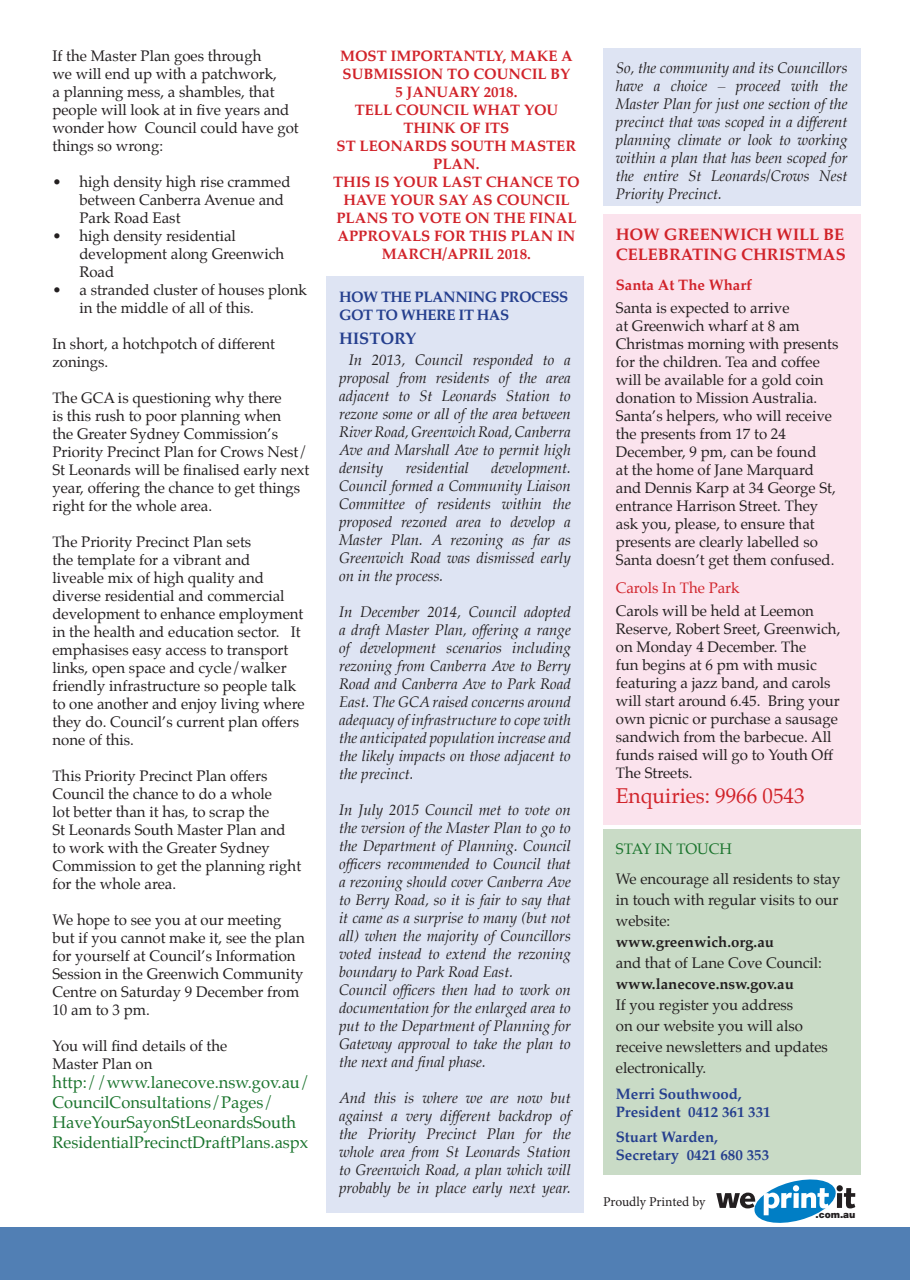
<style>
.page{position:relative;width:910px;height:1280px;background:#fff}
.page>*{position:absolute;margin:0;border:0;box-sizing:border-box;transform-origin:0 0}
.t1{font:21px "Palatino";color:#d1232a}
.t2{font:16.5px/19.8px "Palatino";color:#1a742d}
.t3{font:700 16.5px/19.8px "Palatino";color:#d1232a}
.t4{font:700 16.5px "Palatino";color:#253f8e}
.t5{font:15px/18px "Palatino";color:#231f20}
.t6{font:italic 15px/18px "Palatino";color:#231f20;text-align:justify}
.t7{font:700 15px/18px "Palatino";color:#d1232a;text-align:center}
.t8{font:700 15px/18px "Palatino";color:#253f8e}
.t9{font:700 15px "Palatino";color:#231f20}
.t10{font:700 15px/18px "Palatino";letter-spacing:-.03em;color:#253f8e}
.t11{font:15px "Palatino";color:#d1232a}
.t12{font:15px "Palatino";color:#1a742d}
.t13{font:13.5px "Minion Pro";letter-spacing:-.005em;color:#231f20}
.t14{font:900 9.6px "Helvetica Neue";color:#231f20}
</style>
<div class="page">
<div style="left:0;top:1228px;width:910px;height:52px;background:#517fb4"></div>
<div style="left:326px;top:276px;width:258px;height:937px;background:#dee4f3"></div>
<div style="left:603px;top:48px;width:257px;height:158px;background:#dee4f3"></div>
<div style="left:603px;top:829px;width:257px;height:346px;background:#c9dbc6"></div>
<svg style="left:716px;top:1179px;width:139px;height:44px"></svg>
<div style="left:603px;top:214px;width:257px;height:611px;background:#fbe3ed"></div>
<p class="t5" style="left:52px;top:46px;width:248px">If the Master Plan goes through<br>we will end up with a patchwork,<br>a planning mess, a shambles, that people will look at in five years and wonder how Council could have got things so wrong:</p>
<p class="t5" style="left:79px;top:172px;width:213px;text-indent:-27px">• high density high rise crammed between Canberra Avenue and<br>Park Road East</p>
<p class="t5" style="left:79px;top:226px;width:206px;text-indent:-27px">• high density residential development along Greenwich<br>Road</p>
<p class="t5" style="left:79px;top:280px;width:229px;text-indent:-27px">• a stranded cluster of houses plonk in the middle of all of this.</p>
<p class="t5" style="left:52px;top:334px;width:224px">In short, a hotchpotch of different zonings.</p>
<p class="t5" style="left:52px;top:388px;width:258px">The GCA is questioning why there<br>is this rush to poor planning when<br>the Greater Sydney Commission’s Priority Precinct Plan for Crows Nest/ St Leonards will be finalised early next year, offering the chance to get things right for the whole area.</p>
<p class="t5" style="left:52px;top:532px;width:254px">The Priority Precinct Plan sets<br>the template for a vibrant and liveable mix of high quality and diverse residential and commercial development to enhance employment in the health and education sector. It emphasises easy access to transport links, open space and cycle/walker friendly infrastructure so people talk to one another and enjoy living where they do. Council’s current plan offers none of this.</p>
<p class="t5" style="left:52px;top:766px;width:250px">This Priority Precinct Plan offers<br>Council the chance to do a whole<br>lot better than it has, to scrap the<br>St Leonards South Master Plan and to work with the Greater Sydney<br>Commission to get the planning right for the whole area.</p>
<p class="t5" style="left:52px;top:910px;width:254px">We hope to see you at our meeting but if you cannot make it, see the plan for yourself at Council’s Information<br>Session in the Greenwich Community<br>Centre on Saturday 9 December from<br>10 am to 3 pm.</p>
<p class="t5" style="left:52px;top:1036px;width:177px">You will find details of the<br>Master Plan on</p>
<p class="t2" style="left:52px;top:1073px;width:259px">http://www.lanecove.nsw.gov.au/ CouncilConsultations/Pages/ HaveYourSayonStLeonardsSouth ResidentialPrecinctDraftPlans.aspx</p>
<p class="t7" style="left:333px;top:46px;width:248px">MOST IMPORTANTLY, MAKE A<br>SUBMISSION TO COUNCIL BY<br>5 JANUARY 2018.<br>TELL COUNCIL WHAT YOU<br>THINK OF ITS<br>ST LEONARDS SOUTH MASTER<br>PLAN.<br>THIS IS YOUR LAST CHANCE TO<br>HAVE YOUR SAY AS COUNCIL<br>PLANS TO VOTE ON THE FINAL<br>APPROVALS FOR THIS PLAN IN<br>MARCH/APRIL 2018.</p>
<p class="t10" style="left:339px;top:287px;width:231px">HOW THE PLANNING PROCESS<br>GOT TO WHERE IT HAS</p>
<p class="t4" style="left:339px;top:324px;width:79px">HISTORY</p>
<p class="t6" style="left:339px;top:350px;width:233px;text-indent:10px">In 2013, Council responded to a proposal from residents of the area adjacent to St Leonards Station to rezone some or all of the area between River Road, Greenwich Road, Canberra Ave and Marshall Ave to permit high density</p>
<p class="t6" style="left:339px;top:458px;width:233px;text-indent:152px">development.<br>Council formed a Community Liaison Committee of residents within the proposed rezoned area to develop a Master Plan. A rezoning as far as Greenwich Road was dismissed early on in the process.</p>
<p class="t6" style="left:339px;top:602px;width:233px">In December 2014, Council adopted a draft Master Plan, offering a range of development scenarios including rezoning from Canberra Ave to Berry Road and Canberra Ave to Park Road East. The GCA raised concerns around adequacy of infrastructure to cope with the anticipated population increase and the likely impacts on those adjacent to the precinct.</p>
<p class="t6" style="left:339px;top:800px;width:233px;text-align:left">In July 2015 Council met to vote on the version of the Master Plan to go to the Department of Planning. Council officers recommended to Council that a rezoning should cover Canberra Ave to Berry Road, so it is fair to say that it came as a surprise to many (but not all) when the majority of Councillors voted instead to extend the rezoning boundary to Park Road East.<br>Council officers then had to work on documentation for the enlarged area to put to the Department of Planning for Gateway approval to take the plan to the next and final phase.</p>
<p class="t6" style="left:339px;top:1088px;width:233px">And this is where we are now but against a very different backdrop of the Priority Precinct Plan for the whole area from St Leonards Station to Greenwich Road, a plan which will probably be in place early next year.</p>
<p class="t6" style="left:406px;top:458px;width:65px">residential</p>
<p class="t6" style="left:616px;top:59px;width:233px">So, the community and its Councillors have a choice – proceed with the Master Plan for just one section of the precinct that was scoped in a different planning climate or look to working within a plan that has been scoped for the entire St Leonards/Crows Nest Priority Precinct.</p>
<p class="t3" style="left:616px;top:224px;width:231px">HOW GREENWICH WILL BE<br>CELEBRATING CHRISTMAS</p>
<p class="t7" style="left:616px;top:276px;width:138px">Santa At The Wharf</p>
<p class="t5" style="left:616px;top:298px;width:224px">Santa is expected to arrive<br>at Greenwich wharf at 8 am<br>Christmas morning with presents for the children. Tea and coffee will be available for a gold coin donation to Mission Australia.<br>Santa’s helpers, who will receive the presents from 17 to 24<br>December, 9 pm, can be found<br>at the home of Jane Marquard and Dennis Karp at 34 George St, entrance Harrison Street. They ask you, please, to ensure that presents are clearly labelled so<br>Santa doesn’t get them confused.</p>
<p class="t11" style="left:616px;top:576px;width:125px">Carols In The Park</p>
<p class="t5" style="left:616px;top:601px;width:226px">Carols will be held at Leemon<br>Reserve, Robert Sreet, Greenwich, on Monday 4 December. The<br>fun begins at 6 pm with music featuring a jazz band, and carols will start around 6.45. Bring your own picnic or purchase a sausage sandwich from the barbecue. All funds raised will go to Youth Off<br>The Streets.</p>
<h1 class="t1" style="left:616px;top:778px;width:190px">Enquiries: 9966 0543</h1>
<p class="t12" style="left:616px;top:837px;width:118px">STAY IN TOUCH</p>
<p class="t5" style="left:616px;top:869px;width:226px;line-height:21px">We encourage all residents to stay in touch with regular visits to our website:</p>
<p class="t9" style="left:616px;top:929px;width:160px">www.greenwich.org.au</p>
<p class="t5" style="left:616px;top:954px;width:208px">and that of Lane Cove Council:</p>
<p class="t9" style="left:616px;top:971px;width:180px">www.lanecove.nsw.gov.au</p>
<p class="t5" style="left:616px;top:995px;width:214px;line-height:21px">If you register you address<br>on our website you will also receive newsletters and updates electronically.</p>
<p class="t8" style="left:616px;top:1084px;width:156px">Merri Southwood,<br>President 0412 361 331</p>
<p class="t8" style="left:616px;top:1128px;width:155px">Stuart Warden,<br>Secretary 0421 680 353</p>
<p class="t13" style="left:603px;top:1192px;width:104px">Proudly Printed by</p>
<p class="t14" style="left:816px;top:1209px;width:41px">.com.au</p>
</div>
